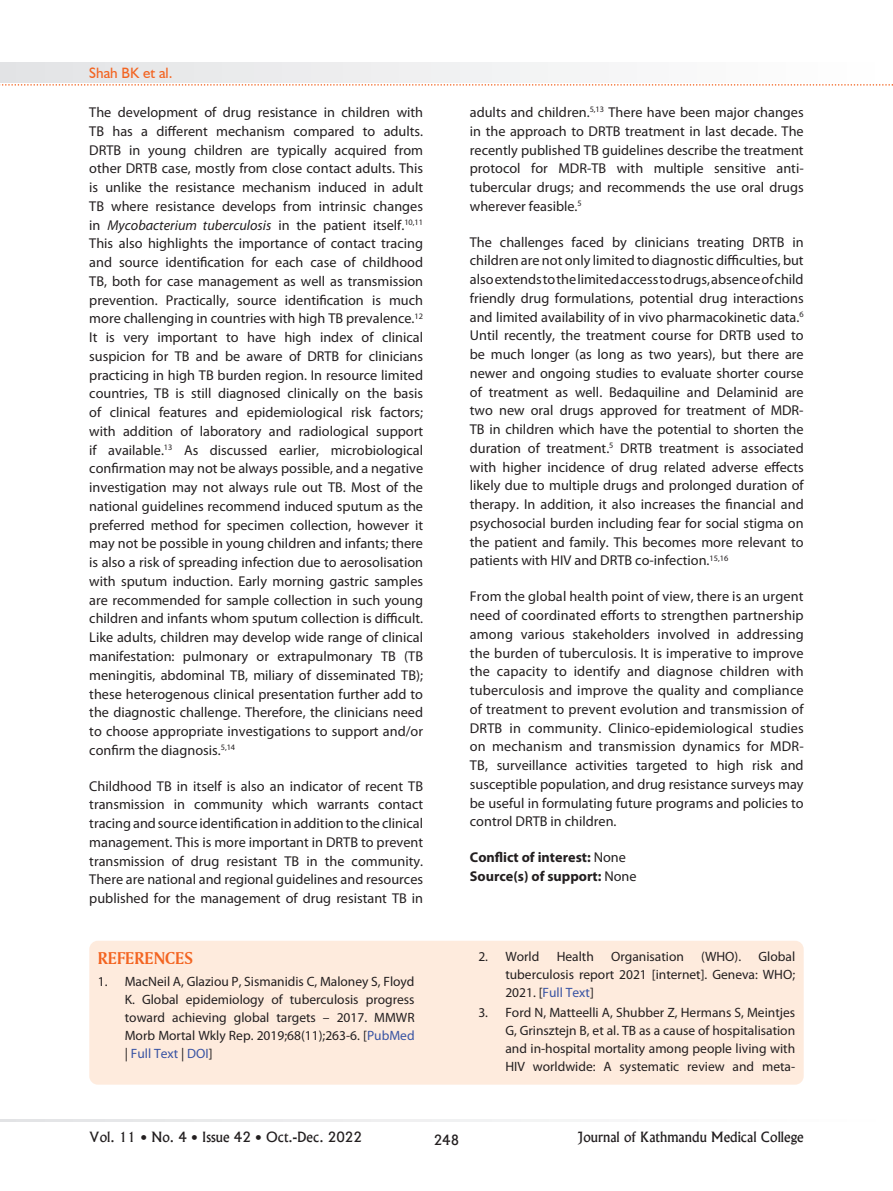
<style>
.page{position:relative;width:893px;height:1191px;background:#fff}
.page>*{position:absolute;margin:0;border:0;box-sizing:border-box;transform-origin:0 0}
.t1{font:18px "Amerigo BT Bold A";color:#f36421}
.t2{font:15px "Humanist 521 BT";color:#f36421}
.t3{font:14.25px/18.8px "Myriad Pro";color:#231f20;text-align:justify}
.t4{font:700 14.25px/18.8px "Myriad Pro";color:#231f20}
.t5{font:13.5px/18px "Myriad Pro";color:#231f20;text-align:justify}
.t6{font:13.5px "Alaska";color:#231f20}
.s1{font-style:italic}
.s2{color:#3853a3}
.s3{font-weight:400}
</style>
<div class="page">
<div style="left:0;top:63px;width:892px;height:20px;background:linear-gradient(to right,#e2e3e5,#fff)"></div>
<svg style="left:0;top:1119px;width:581px;height:2px"></svg>
<svg style="left:0;top:84px;width:893px;height:2px"></svg>
<div style="left:89px;top:940px;width:715px;height:144px;background:#feebdd;border-radius:9px"></div>
<p class="t2" style="left:89px;top:63px;width:85px">Shah BK et al.</p>
<p class="t3" style="left:89px;top:103px;width:335px">The development of drug resistance in children with TB has a different mechanism compared to adults.<br>DRTB in young children are typically acquired from other DRTB case, mostly from close contact adults. This is unlike the resistance mechanism induced in adult TB where resistance develops from intrinsic changes in <span class="s1">Mycobacterium tuberculosis</span> in the patient itself.<sup>10,11<br></sup>This also highlights the importance of contact tracing and source identification for each case of childhood TB, both for case management as well as transmission prevention. Practically, source identification is much more challenging in countries with high TB prevalence.<sup>12<br></sup>It is very important to have high index of clinical suspicion for TB and be aware of DRTB for clinicians practicing in high TB burden region. In resource limited countries, TB is still diagnosed clinically on the basis of clinical features and epidemiological risk factors; with addition of laboratory and radiological support if available.<sup>13</sup> As discussed earlier, microbiological confirmation may not be always possible, and a negative investigation may not always rule out TB. Most of the national guidelines recommend induced sputum as the preferred method for specimen collection, however it may not be possible in young children and infants; there is also a risk of spreading infection due to aerosolisation with sputum induction. Early morning gastric samples are recommended for sample collection in such young children and infants whom sputum collection is difficult.<br>Like adults, children may develop wide range of clinical manifestation: pulmonary or extrapulmonary TB (TB meningitis, abdominal TB, miliary of disseminated TB); these heterogenous clinical presentation further add to the diagnostic challenge. Therefore, the clinicians need to choose appropriate investigations to support and/or confirm the diagnosis.<sup>5,14</sup></p>
<p class="t3" style="left:89px;top:776px;width:335px">Childhood TB in itself is also an indicator of recent TB transmission in community which warrants contact tracing and source identification in addition to the clinical management. This is more important in DRTB to prevent transmission of drug resistant TB in the community.<br>There are national and regional guidelines and resources published for the management of drug resistant TB in</p>
<p class="t1" style="left:98px;top:947px;width:97px">REFERENCES</p>
<p class="t5" style="left:125px;top:972px;width:291px;text-indent:-27px">1. MacNeil A, Glaziou P, Sismanidis C, Maloney S, Floyd K. Global epidemiology of tuberculosis progress toward achieving global targets – 2017. MMWR Morb Mortal Wkly Rep. 2019;68(11);263-6. [<span class="s2">PubMed </span>| <span class="s2">Full Text</span> | <span class="s2">DOI</span>]</p>
<p class="t3" style="left:470px;top:103px;width:335px">adults and children.<sup>5,13</sup> There have been major changes in the approach to DRTB treatment in last decade. The recently published TB guidelines describe the treatment protocol for MDR-TB with multiple sensitive anti&shy;tubercular drugs; and recommends the use oral drugs wherever feasible.<sup>5</sup></p>
<p class="t3" style="left:470px;top:232px;width:335px">The challenges faced by clinicians treating DRTB in children are not only limited to diagnostic difficulties, but also extends to the limited access to drugs, absence of child friendly drug formulations, potential drug interactions and limited availability of in vivo pharmacokinetic data.<sup>6<br></sup>Until recently, the treatment course for DRTB used to be much longer (as long as two years), but there are newer and ongoing studies to evaluate shorter course of treatment as well. Bedaquiline and Delaminid are two new oral drugs approved for treatment of MDR-TB in children which have the potential to shorten the duration of treatment.<sup>5</sup> DRTB treatment is associated with higher incidence of drug related adverse effects likely due to multiple drugs and prolonged duration of therapy. In addition, it also increases the financial and psychosocial burden including fear for social stigma on the patient and family. This becomes more relevant to patients with HIV and DRTB co-infection.<sup>15,16</sup></p>
<p class="t3" style="left:470px;top:587px;width:335px">From the global health point of view, there is an urgent need of coordinated efforts to strengthen partnership among various stakeholders involved in addressing the burden of tuberculosis. It is imperative to improve the capacity to identify and diagnose children with tuberculosis and improve the quality and compliance of treatment to prevent evolution and transmission of DRTB in community. Clinico-epidemiological studies on mechanism and transmission dynamics for MDR-TB, surveillance activities targeted to high risk and susceptible population, and drug resistance surveys may be useful in formulating future programs and policies to control DRTB in children.</p>
<p class="t4" style="left:470px;top:847px;width:168px">Conflict of interest: <span class="s3">None<br></span>Source(s) of support: <span class="s3">None</span></p>
<p class="t5" style="left:505px;top:946px;width:291px;text-indent:253px">Global tuberculosis report 2021 [internet]. Geneva: WHO; 2021. [<span class="s2">Full Text</span>]</p>
<p class="t5" style="left:505px;top:1003px;width:291px;text-indent:-27px">3. Ford N, Matteelli A, Shubber Z, Hermans S, Meintjes G, Grinsztejn B, et al. TB as a cause of hospitalisation and in-hospital mortality among people living with HIV worldwide: A systematic review and meta-</p>
<p class="t5" style="left:478px;top:946px;width:63px">2. World</p>
<p class="t5" style="left:557px;top:946px;width:39px">Health</p>
<p class="t5" style="left:611px;top:946px;width:74px">Organisation</p>
<p class="t5" style="left:701px;top:946px;width:41px">(WHO).</p>
<p class="t6" style="left:89px;top:1129px;width:274px">Vol. 11 • No. 4 • Issue 42 • Oct.-Dec. 2022</p>
<p class="t6" style="left:434px;top:1131px;width:27px">248</p>
<p class="t6" style="left:578px;top:1129px;width:227px">Journal of Kathmandu Medical College</p>
</div>
